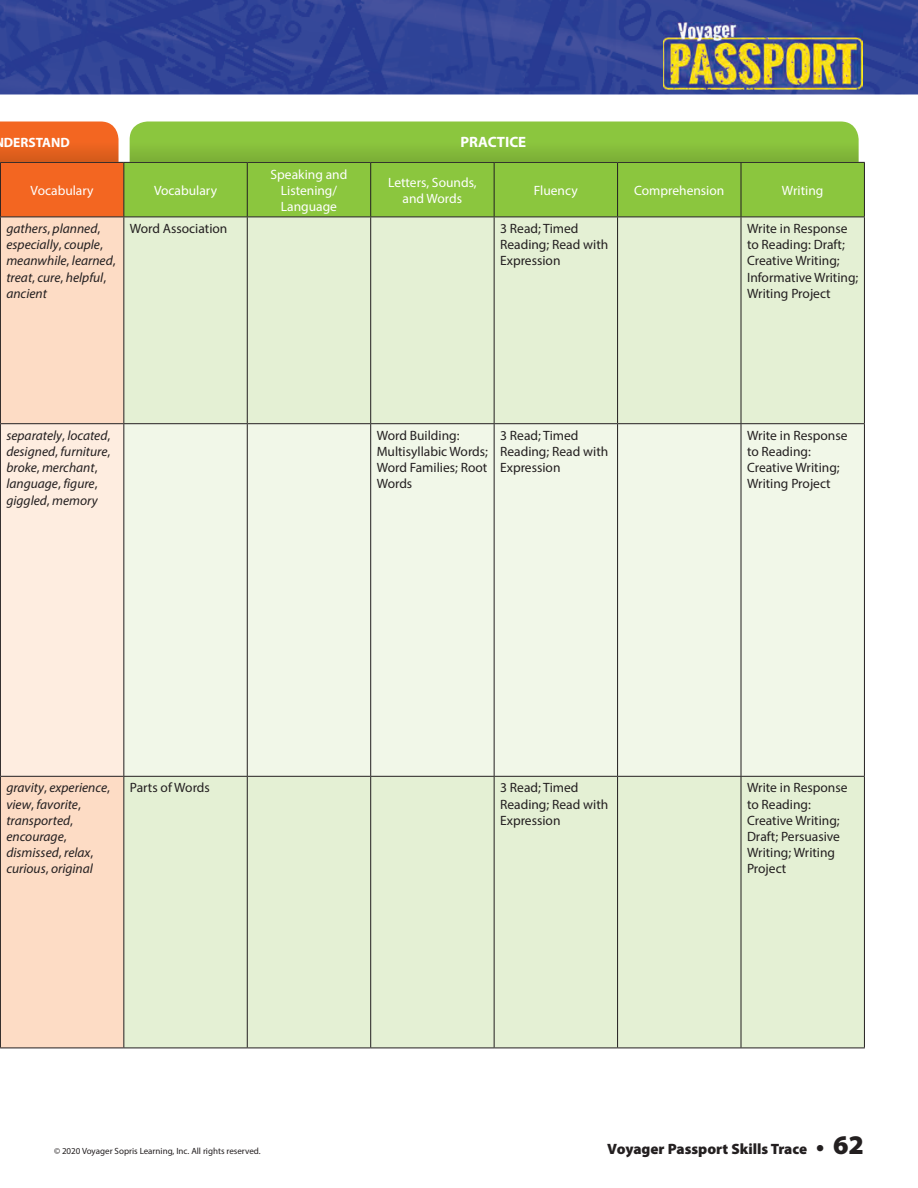
<style>
.page{position:relative;width:918px;height:1188px;background:#fff}
.page>*{position:absolute;margin:0;border:0;box-sizing:border-box;transform-origin:0 0}
.t1{font:900 15px "Myriad Pro";color:#231f20}
.t2{font:700 15px "Myriad Pro";color:#fff}
.t3{font:13.5px/16.2px "Myriad Pro";color:#231f20}
.t4{font:italic 13.5px/16.2px "Myriad Pro";color:#231f20}
.t5{font:13.5px/16.2px "Myriad Pro";color:#fff;text-align:center}
.t6{font:700 13.5px "Myriad Pro";color:#fff}
.t7{font:9px "Myriad Pro";color:#231f20}
.s1{font-style:normal}
.s2{font-size:22.5px}
.s3{font-size:27px}
</style>
<div class="page">
<img style="left:0;top:0;width:918px;height:94px">
<img style="left:663px;top:22px;width:200px;height:67px">
<div style="left:1px;top:218px;width:122px;height:830px;background:#fddcc5"></div>
<div style="left:124px;top:218px;width:740px;height:830px;background:#e4f0d4"></div>
<div style="left:1px;top:424px;width:122px;height:352px;background:#feede0"></div>
<div style="left:124px;top:424px;width:740px;height:352px;background:#f1f7e8"></div>
<hr style="left:741px;top:162px;width:124px;height:1px;background:#231f20">
<hr style="left:864px;top:163px;width:1px;height:54px;background:#231f20">
<hr style="left:0;top:217px;width:1px;height:206px;background:#231f20">
<hr style="left:123px;top:217px;width:1px;height:206px;background:#231f20">
<hr style="left:247px;top:217px;width:1px;height:206px;background:#231f20">
<hr style="left:370px;top:217px;width:1px;height:206px;background:#231f20">
<hr style="left:494px;top:217px;width:1px;height:206px;background:#231f20">
<hr style="left:617px;top:217px;width:1px;height:206px;background:#231f20">
<hr style="left:741px;top:217px;width:1px;height:206px;background:#231f20">
<hr style="left:864px;top:217px;width:1px;height:206px;background:#231f20">
<hr style="left:0;top:423px;width:124px;height:1px;background:#231f20">
<hr style="left:0;top:424px;width:1px;height:352px;background:#231f20">
<hr style="left:124px;top:423px;width:123px;height:1px;background:#231f20">
<hr style="left:123px;top:424px;width:1px;height:352px;background:#231f20">
<hr style="left:247px;top:423px;width:124px;height:1px;background:#231f20">
<hr style="left:247px;top:424px;width:1px;height:352px;background:#231f20">
<hr style="left:371px;top:423px;width:123px;height:1px;background:#231f20">
<hr style="left:370px;top:424px;width:1px;height:352px;background:#231f20">
<hr style="left:494px;top:423px;width:124px;height:1px;background:#231f20">
<hr style="left:494px;top:424px;width:1px;height:352px;background:#231f20">
<hr style="left:618px;top:423px;width:123px;height:1px;background:#231f20">
<hr style="left:617px;top:424px;width:1px;height:352px;background:#231f20">
<hr style="left:741px;top:423px;width:124px;height:1px;background:#231f20">
<hr style="left:741px;top:424px;width:1px;height:352px;background:#231f20">
<hr style="left:864px;top:424px;width:1px;height:352px;background:#231f20">
<hr style="left:0;top:776px;width:124px;height:1px;background:#231f20">
<hr style="left:0;top:777px;width:1px;height:271px;background:#231f20">
<hr style="left:124px;top:776px;width:123px;height:1px;background:#231f20">
<hr style="left:123px;top:777px;width:1px;height:271px;background:#231f20">
<hr style="left:247px;top:776px;width:124px;height:1px;background:#231f20">
<hr style="left:247px;top:777px;width:1px;height:271px;background:#231f20">
<hr style="left:371px;top:776px;width:123px;height:1px;background:#231f20">
<hr style="left:370px;top:777px;width:1px;height:271px;background:#231f20">
<hr style="left:494px;top:776px;width:124px;height:1px;background:#231f20">
<hr style="left:494px;top:777px;width:1px;height:271px;background:#231f20">
<hr style="left:618px;top:776px;width:123px;height:1px;background:#231f20">
<hr style="left:617px;top:777px;width:1px;height:271px;background:#231f20">
<hr style="left:741px;top:776px;width:124px;height:1px;background:#231f20">
<hr style="left:741px;top:777px;width:1px;height:271px;background:#231f20">
<hr style="left:864px;top:777px;width:1px;height:271px;background:#231f20">
<hr style="left:0;top:1048px;width:124px;height:1px;background:#231f20">
<hr style="left:124px;top:1048px;width:123px;height:1px;background:#231f20">
<hr style="left:247px;top:1048px;width:124px;height:1px;background:#231f20">
<hr style="left:371px;top:1048px;width:123px;height:1px;background:#231f20">
<hr style="left:494px;top:1048px;width:124px;height:1px;background:#231f20">
<hr style="left:618px;top:1048px;width:123px;height:1px;background:#231f20">
<hr style="left:741px;top:1048px;width:124px;height:1px;background:#231f20">
<svg style="left:0;top:122px;width:864px;height:96px;background:#96b33b"></svg>
<p class="t6" style="left:4px;top:133px;width:67px">DERSTAND</p>
<p class="t2" style="left:461px;top:133px;width:67px">PRACTICE</p>
<p class="t5" style="left:31px;top:182px;width:64px">Vocabulary</p>
<p class="t5" style="left:154px;top:182px;width:64px">Vocabulary</p>
<p class="t5" style="left:271px;top:166px;width:78px">Speaking and<br>Listening/<br>Language</p>
<p class="t5" style="left:388px;top:174px;width:90px">Letters, Sounds, and Words</p>
<p class="t5" style="left:534px;top:182px;width:45px">Fluency</p>
<p class="t5" style="left:634px;top:182px;width:92px">Comprehension</p>
<p class="t5" style="left:782px;top:182px;width:43px">Writing</p>
<p class="t4" style="left:6px;top:220px;width:111px">gathers<span class="s1">,</span> planned<span class="s1">, </span>especially<span class="s1">,</span> couple<span class="s1">, </span>meanwhile<span class="s1">,</span> learned<span class="s1">, </span>treat<span class="s1">,</span> cure<span class="s1">,</span> helpful<span class="s1">, </span>ancient</p>
<p class="t3" style="left:130px;top:220px;width:99px">Word Association</p>
<p class="t3" style="left:500px;top:220px;width:110px">3 Read; Timed<br>Reading; Read with<br>Expression</p>
<p class="t3" style="left:747px;top:220px;width:113px">Write in Response to Reading: Draft;<br>Creative Writing;<br>Informative Writing;<br>Writing Project</p>
<p class="t4" style="left:6px;top:427px;width:106px">separately<span class="s1">,</span> located<span class="s1">, </span>designed<span class="s1">,</span> furniture<span class="s1">, </span>broke<span class="s1">,</span> merchant<span class="s1">, </span>language<span class="s1">,</span> figure<span class="s1">, </span>giggled<span class="s1">,</span> memory</p>
<p class="t3" style="left:377px;top:427px;width:113px">Word Building:<br>Multisyllabic Words;<br>Word Families; Root<br>Words</p>
<p class="t3" style="left:500px;top:427px;width:110px">3 Read; Timed<br>Reading; Read with<br>Expression</p>
<p class="t3" style="left:747px;top:427px;width:102px">Write in Response to Reading:<br>Creative Writing;<br>Writing Project</p>
<p class="t4" style="left:6px;top:780px;width:105px">gravity<span class="s1">,</span> experience<span class="s1">, </span>view<span class="s1">,</span> favorite<span class="s1">, </span>transported<span class="s1">, </span>encourage<span class="s1">, </span>dismissed<span class="s1">,</span> relax<span class="s1">, </span>curious<span class="s1">,</span> original</p>
<p class="t3" style="left:130px;top:780px;width:82px">Parts of Words</p>
<p class="t3" style="left:500px;top:780px;width:110px">3 Read; Timed<br>Reading; Read with<br>Expression</p>
<p class="t3" style="left:747px;top:780px;width:102px">Write in Response to Reading:<br>Creative Writing;<br>Draft; Persuasive<br>Writing; Writing<br>Project</p>
<p class="t7" style="left:54px;top:1146px;width:208px">© 2020 Voyager Sopris Learning, Inc. All rights reserved.</p>
<p class="t1" style="left:607px;top:1141px;width:258px">Voyager Passport Skills Trace <span class="s2">•</span> <span class="s3">62</span></p>
</div>
